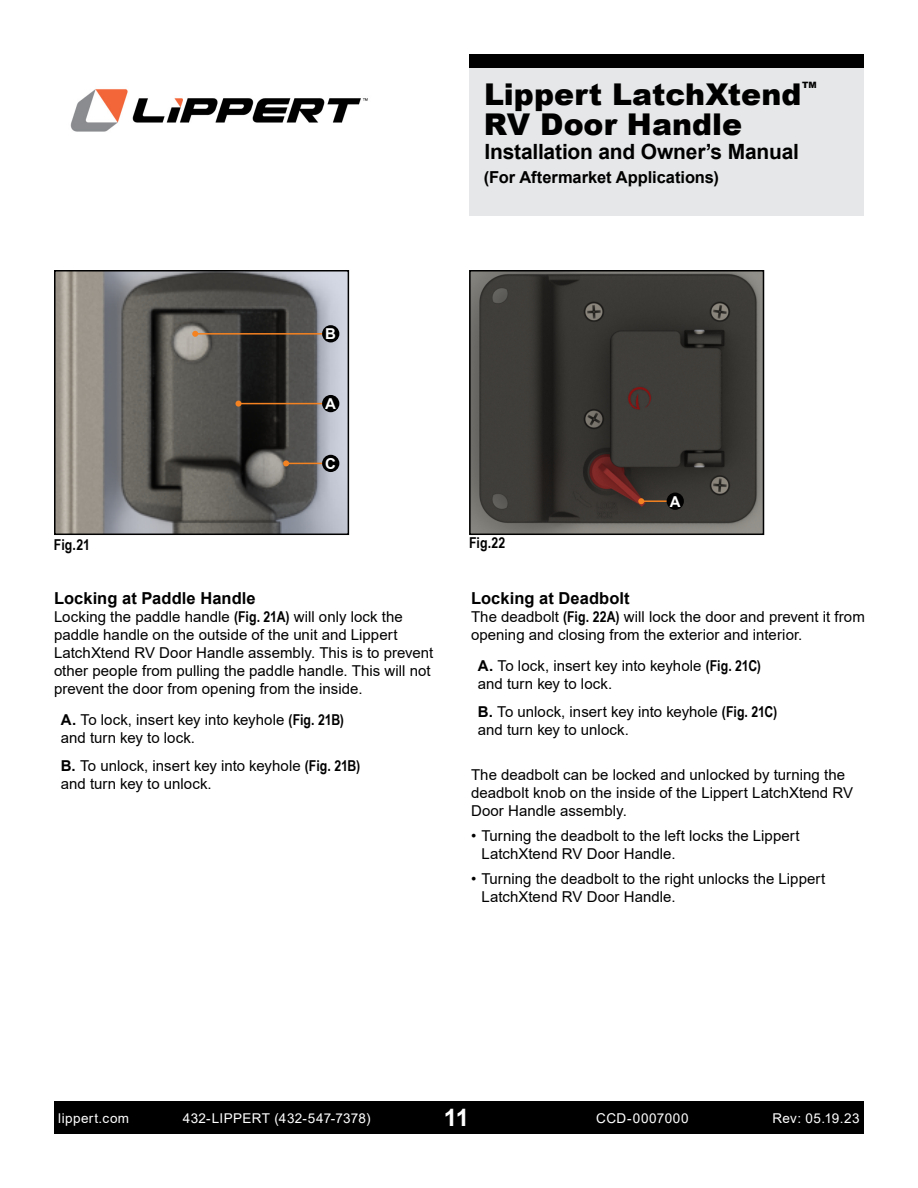
<style>
.page{position:relative;width:918px;height:1188px;background:#fff}
.page>*{position:absolute;margin:0;border:0;box-sizing:border-box;transform-origin:0 0}
.t1{font:900 30px "Arial";color:#000}
.t2{font:700 24px "Arial";color:#fff}
.t3{font:700 21px "Arial";letter-spacing:-.01em;color:#000}
.t4{font:700 16.5px "Arial";color:#000}
.t5{font:15px/18px "Arial";letter-spacing:.005em;color:#000}
.t6{font:700 15px "Arial Narrow";color:#000}
.t7{font:700 15px "Arial";color:#fff}
.t8{font:13.5px "Arial";letter-spacing:.03em;color:#fff}
.t9{font:900 8.7px "Arial";color:#000}
.s1{font-family:"Arial Narrow";font-weight:700}
.s2{font-weight:700}
</style>
<div class="page">
<div style="left:54px;top:1102px;width:810px;height:32px;background:#000"></div>
<img style="left:70px;top:89px;width:298px;height:43px">
<div style="left:469px;top:54px;width:395px;height:162px;background:#e6e7e8"></div>
<div style="left:469px;top:54px;width:395px;height:14px;background:#000"></div>
<img style="left:472px;top:273px;width:289px;height:259px">
<div style="left:469px;top:270px;width:295px;height:265px;border:2px solid #000"></div>
<hr style="left:641px;top:500px;width:34px;height:2px;background:#f58220">
<svg style="left:638px;top:498px;width:6px;height:6px"></svg>
<div style="left:667px;top:493px;width:17px;height:17px;background:#000;border-radius:50%"></div>
<img style="left:57px;top:273px;width:289px;height:259px">
<div style="left:54px;top:270px;width:295px;height:265px;border:2px solid #000"></div>
<hr style="left:195px;top:333px;width:136px;height:2px;background:#f58220">
<svg style="left:192px;top:331px;width:6px;height:6px"></svg>
<div style="left:322px;top:325px;width:17px;height:17px;background:#000;border-radius:50%"></div>
<hr style="left:238px;top:403px;width:93px;height:1px;background:#f58220">
<svg style="left:235px;top:401px;width:6px;height:6px"></svg>
<div style="left:322px;top:395px;width:17px;height:17px;background:#000;border-radius:50%"></div>
<hr style="left:286px;top:463px;width:45px;height:1px;background:#f58220">
<svg style="left:283px;top:460px;width:6px;height:6px"></svg>
<div style="left:322px;top:455px;width:17px;height:17px;background:#000;border-radius:50%"></div>
<h1 class="t1" style="left:484px;top:73px;width:319px">Lippert LatchXtend</h1>
<p class="t9" style="left:802px;top:79px;width:16px">TM</p>
<h1 class="t1" style="left:484px;top:103px;width:260px">RV Door Handle</h1>
<h3 class="t3" style="left:484px;top:137px;width:316px">Installation and Owner’s Manual</h3>
<p class="t4" style="left:484px;top:166px;width:236px">(For Aftermarket Applications)</p>
<p class="t7" style="left:325px;top:323px;width:12px">B</p>
<p class="t7" style="left:325px;top:393px;width:12px">A</p>
<p class="t7" style="left:325px;top:453px;width:12px">C</p>
<p class="t6" style="left:54px;top:534px;width:37px">Fig.21</p>
<p class="t4" style="left:54px;top:587px;width:203px">Locking at Paddle Handle</p>
<p class="t5" style="left:54px;top:608px;width:381px">Locking the paddle handle <span class="s1">(Fig. 21A)</span> will only lock the paddle handle on the outside of the unit and Lippert LatchXtend RV Door Handle assembly. This is to prevent other people from pulling the paddle handle. This will not prevent the door from opening from the inside.</p>
<p class="t5" style="left:61px;top:711px;width:285px"><span class="s2">A.</span> To lock, insert key into keyhole <span class="s1">(Fig. 21B) </span>and turn key to lock.</p>
<p class="t5" style="left:61px;top:757px;width:301px"><span class="s2">B.</span> To unlock, insert key into keyhole <span class="s1">(Fig. 21B) </span>and turn key to unlock.</p>
<p class="t6" style="left:469px;top:532px;width:38px">Fig.22</p>
<p class="t7" style="left:670px;top:491px;width:12px">A</p>
<p class="t4" style="left:471px;top:587px;width:160px">Locking at Deadbolt</p>
<p class="t5" style="left:471px;top:608px;width:395px">The deadbolt <span class="s1">(Fig. 22A)</span> will lock the door and prevent it from opening and closing from the exterior and interior.</p>
<p class="t5" style="left:478px;top:657px;width:285px"><span class="s2">A.</span> To lock, insert key into keyhole <span class="s1">(Fig. 21C) </span>and turn key to lock.</p>
<p class="t5" style="left:478px;top:703px;width:301px"><span class="s2">B.</span> To unlock, insert key into keyhole <span class="s1">(Fig. 21C) </span>and turn key to unlock.</p>
<p class="t5" style="left:471px;top:766px;width:384px">The deadbolt can be locked and unlocked by turning the deadbolt knob on the inside of the Lippert LatchXtend RV<br>Door Handle assembly.</p>
<p class="t5" style="left:482px;top:827px;width:320px;text-indent:-10px">• Turning the deadbolt to the left locks the Lippert<br>LatchXtend RV Door Handle.</p>
<p class="t5" style="left:482px;top:869px;width:345px;text-indent:-10px">• Turning the deadbolt to the right unlocks the Lippert<br>LatchXtend RV Door Handle.</p>
<p class="t8" style="left:58px;top:1109px;width:72px">lippert.com</p>
<p class="t8" style="left:183px;top:1109px;width:189px">432-LIPPERT (432-547-7378)</p>
<h2 class="t2" style="left:444px;top:1100px;width:27px">11</h2>
<p class="t8" style="left:772px;top:1109px;width:89px">Rev: 05.19.23</p>
<p class="t8" style="left:596px;top:1109px;width:94px">CCD-0007000</p>
</div>
